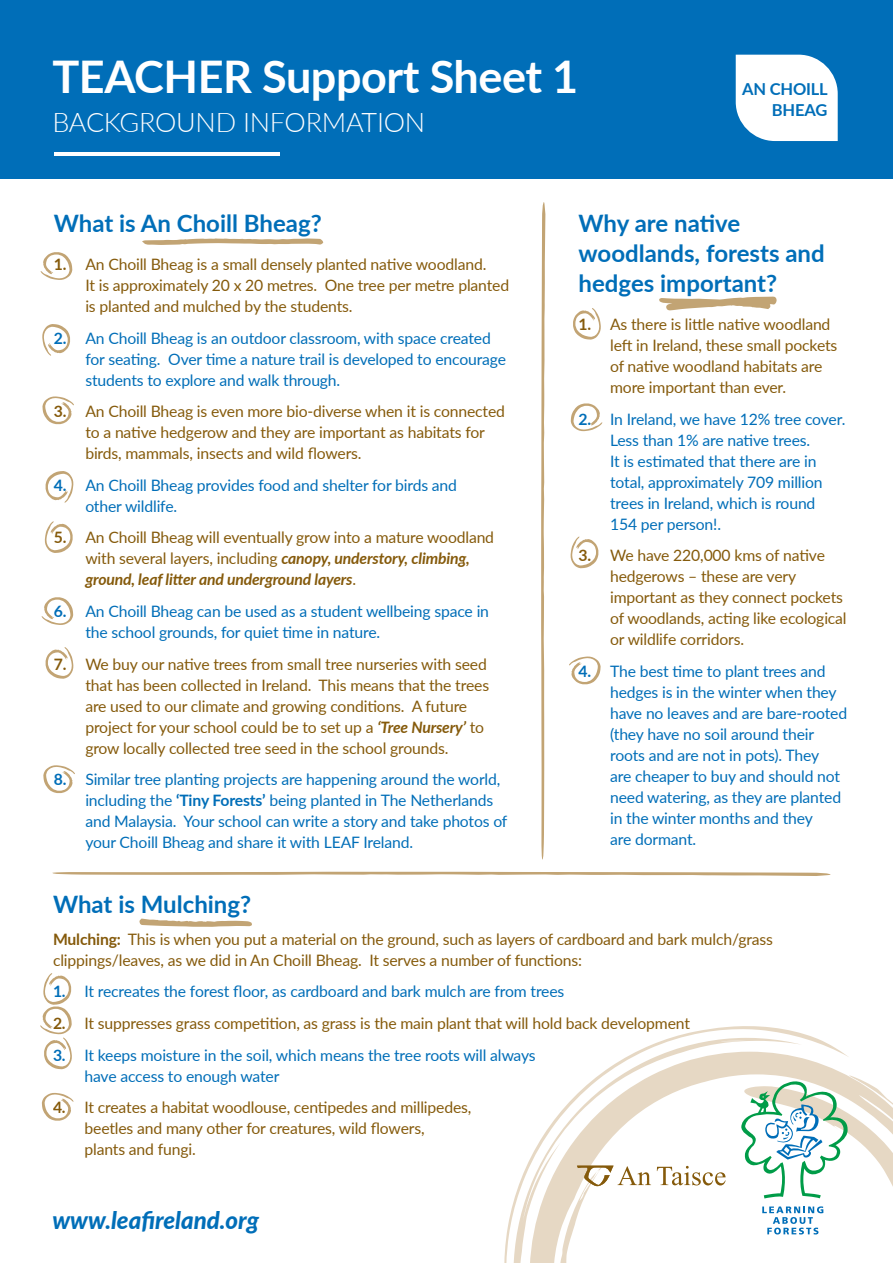
<style>
.page{position:relative;width:893px;height:1263px;background:#fff}
.page>*{position:absolute;margin:0;border:0;box-sizing:border-box;transform-origin:0 0}
.t1{font:700 45px "Lato";letter-spacing:-.01em;color:#fff}
.t2{font:300 27px "Lato";letter-spacing:-.01em;color:#fff}
.t3{font:700 24px/30px "Lato";color:#006eb8}
.t4{font:italic 800 24px "Lato";color:#006eb8}
.t5{font:700 16.5px/21.5px "Lato";letter-spacing:-.01em;color:#006eb8;text-align:right}
.t6{font:15.75px/21px "Lato";letter-spacing:-.01em;color:#855a0b}
.t7{font:15.75px/21px "Lato";letter-spacing:-.01em;color:#006eb8}
.s1{font-weight:700}
.s2{font-weight:700;font-style:italic}
</style>
<div class="page">
<div style="left:0;top:0;width:893px;height:179px;background:#006eb8"></div>
<hr style="left:55px;top:152px;width:225px;height:4px;background:#fff">
<svg style="left:736px;top:55px;width:102px;height:86px;background:#ecf4f9"></svg>
<svg style="left:504px;top:1026px;width:344px;height:237px"></svg>
<svg style="left:559px;top:1086px;width:289px;height:177px"></svg>
<svg style="left:721px;top:1040px;width:26px;height:2px"></svg>
<svg style="left:741px;top:1075px;width:152px;height:123px"></svg>
<svg style="left:762px;top:1206px;width:61px;height:28px"></svg>
<svg style="left:657px;top:1166px;width:68px;height:19px"></svg>
<svg style="left:577px;top:1165px;width:74px;height:21px"></svg>
<svg style="left:142px;top:238px;width:181px;height:7px"></svg>
<svg style="left:40px;top:973px;width:32px;height:96px"></svg>
<svg style="left:42px;top:1092px;width:32px;height:29px"></svg>
<svg style="left:541px;top:202px;width:4px;height:658px;background:#d5c0a0"></svg>
<svg style="left:52px;top:872px;width:779px;height:4px"></svg>
<svg style="left:139px;top:918px;width:113px;height:9px"></svg>
<svg style="left:45px;top:471px;width:29px;height:32px"></svg>
<svg style="left:42px;top:396px;width:32px;height:28px"></svg>
<svg style="left:42px;top:324px;width:28px;height:32px"></svg>
<svg style="left:41px;top:252px;width:32px;height:28px"></svg>
<svg style="left:45px;top:521px;width:28px;height:32px"></svg>
<svg style="left:42px;top:597px;width:32px;height:28px"></svg>
<svg style="left:45px;top:647px;width:29px;height:32px"></svg>
<svg style="left:43px;top:765px;width:32px;height:28px"></svg>
<svg style="left:573px;top:308px;width:28px;height:32px"></svg>
<svg style="left:570px;top:403px;width:32px;height:28px"></svg>
<svg style="left:570px;top:536px;width:29px;height:33px"></svg>
<svg style="left:569px;top:656px;width:32px;height:29px"></svg>
<svg style="left:659px;top:297px;width:118px;height:13px"></svg>
<h1 class="t1" style="left:52px;top:43px;width:527px">TEACHER Support Sheet 1</h1>
<h2 class="t2" style="left:52px;top:103px;width:374px">BACKGROUND INFORMATION</h2>
<p class="t5" style="left:742px;top:77px;width:87px">AN CHOILL<br>BHEAG</p>
<h3 class="t3" style="left:54px;top:207px;width:269px">What is An Choill Bheag?</h3>
<p class="t6" style="left:85px;top:253px;width:425px;text-indent:-32px"><span class="s1">1.</span> An Choill Bheag is a small densely planted native woodland.<br>It is approximately 20 x 20 metres. One tree per metre planted is planted and mulched by the students.</p>
<p class="t7" style="left:85px;top:327px;width:422px;text-indent:-32px"><span class="s1">2.</span> An Choill Bheag is an outdoor classroom, with space created for seating. Over time a nature trail is developed to encourage students to explore and walk through.</p>
<p class="t6" style="left:85px;top:400px;width:421px;text-indent:-32px"><span class="s1">3.</span> An Choill Bheag is even more bio-diverse when it is connected to a native hedgerow and they are important as habitats for birds, mammals, insects and wild flowers.</p>
<p class="t7" style="left:85px;top:474px;width:373px;text-indent:-32px"><span class="s1">4.</span> An Choill Bheag provides food and shelter for birds and other wildlife.</p>
<p class="t6" style="left:85px;top:527px;width:410px;text-indent:-32px"><span class="s1">5.</span> An Choill Bheag will eventually grow into a mature woodland with several layers, including <span class="s2">canopy, understory, climbing, ground, leaf litter and underground layers</span>.</p>
<p class="t7" style="left:85px;top:600px;width:405px;text-indent:-32px"><span class="s1">6.</span> An Choill Bheag can be used as a student wellbeing space in the school grounds, for quiet time in nature.</p>
<p class="t6" style="left:85px;top:653px;width:405px;text-indent:-32px"><span class="s1">7.</span> We buy our native trees from small tree nurseries with seed that has been collected in Ireland. This means that the trees are used to our climate and growing conditions. A future project for your school could be to set up a <span class="s2">‘Tree Nursery’</span> to grow locally collected tree seed in the school grounds.</p>
<p class="t7" style="left:85px;top:768px;width:424px;text-indent:-32px"><span class="s1">8.</span> Similar tree planting projects are happening around the world, including the <span class="s1">‘Tiny Forests’</span> being planted in The Netherlands and Malaysia. Your school can write a story and take photos of your Choill Bheag and share it with LEAF Ireland.</p>
<h3 class="t3" style="left:579px;top:207px;width:248px">Why are native woodlands, forests and hedges important?</h3>
<p class="t6" style="left:610px;top:313px;width:229px;text-indent:-32px"><span class="s1">1.</span> As there is little native woodland left in Ireland, these small pockets of native woodland habitats are more important than ever.</p>
<p class="t7" style="left:610px;top:408px;width:237px;text-indent:-32px"><span class="s1">2.</span> In Ireland, we have 12% tree cover.<br>Less than 1% are native trees.<br>It is estimated that there are in total, approximately 709 million trees in Ireland, which is round<br>154 per person!.</p>
<p class="t6" style="left:610px;top:544px;width:238px;text-indent:-32px"><span class="s1">3.</span> We have 220,000 kms of native hedgerows – these are very important as they connect pockets of woodlands, acting like ecological or wildlife corridors.</p>
<p class="t7" style="left:610px;top:660px;width:239px;text-indent:-32px"><span class="s1">4.</span> The best time to plant trees and hedges is in the winter when they have no leaves and are bare-rooted (they have no soil around their roots and are not in pots). They<br>are cheaper to buy and should not need watering, as they are planted in the winter months and they<br>are dormant.</p>
<h3 class="t3" style="left:53px;top:888px;width:200px">What is Mulching?</h3>
<p class="t6" style="left:53px;top:928px;width:721px"><span class="s1">Mulching:</span> This is when you put a material on the ground, such as layers of cardboard and bark mulch/grass clippings/leaves, as we did in An Choill Bheag. It serves a number of functions:</p>
<p class="t7" style="left:53px;top:980px;width:513px"><span class="s1">1.</span> It recreates the forest floor, as cardboard and bark mulch are from trees</p>
<p class="t6" style="left:53px;top:1012px;width:638px"><span class="s1">2.</span> It suppresses grass competition, as grass is the main plant that will hold back development</p>
<p class="t7" style="left:85px;top:1044px;width:453px;text-indent:-32px"><span class="s1">3.</span> It keeps moisture in the soil, which means the tree roots will always have access to enough water</p>
<p class="t6" style="left:85px;top:1096px;width:388px;text-indent:-32px"><span class="s1">4.</span> It creates a habitat woodlouse, centipedes and millipedes, beetles and many other for creatures, wild flowers,<br>plants and fungi.</p>
<h3 class="t4" style="left:52px;top:1203px;width:208px">www.leafireland.org</h3>
</div>
